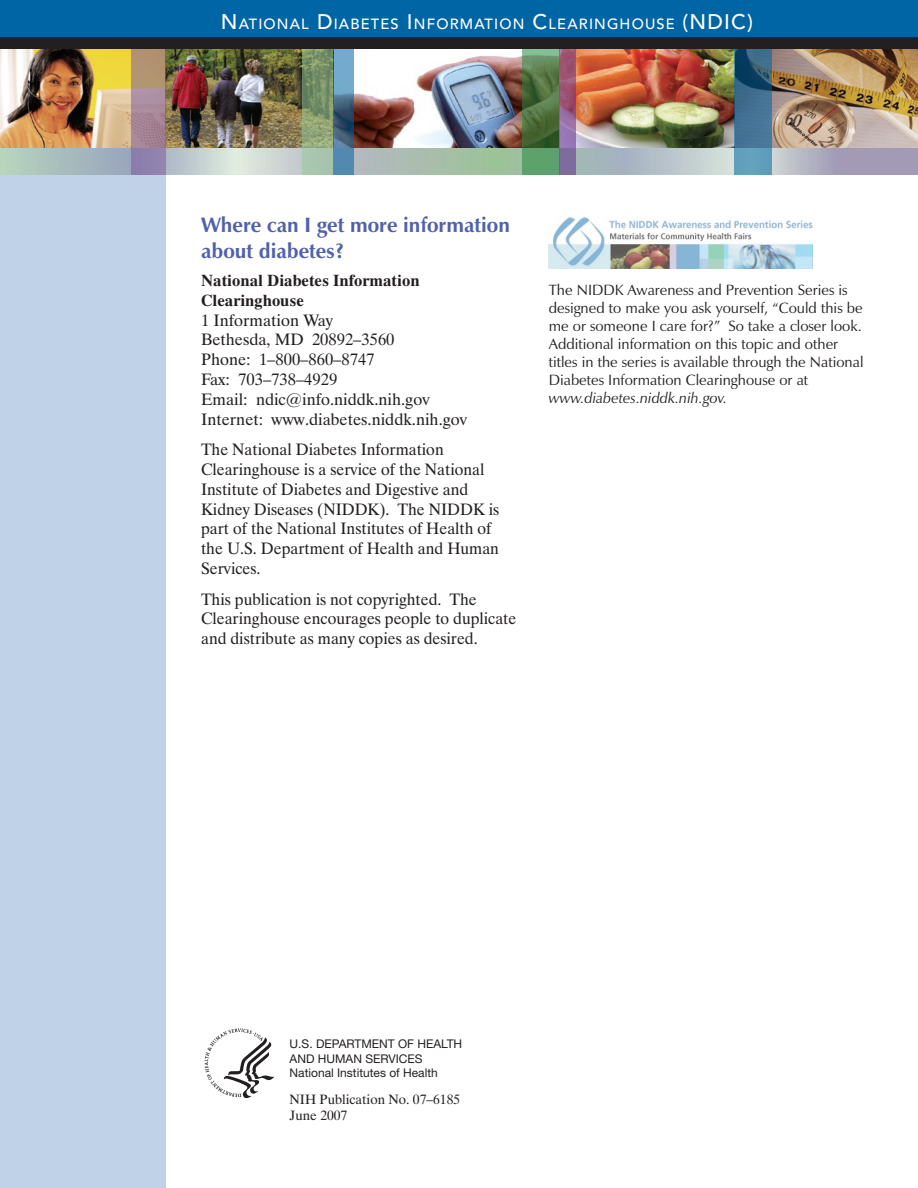
<style>
.page{position:relative;width:918px;height:1188px;background:#fff}
.page>*{position:absolute;margin:0;border:0;box-sizing:border-box;transform-origin:0 0}
.Heading_1{font:700 21px/25.2px "Zapf Humanist 601 BT";color:#5060ac}
.Body_text{font:16.5px/19.8px "Dutch 801 BT";color:#231f20}
.Boilerplate-address{font:16.5px "Dutch 801 BT";color:#231f20}
.Boilerplate-address-2{font:700 16.5px/19.8px "Dutch 801 BT";color:#231f20}
.t1{font:15px/18px "Zapf Humanist 601 BT";color:#231f20}
.t2{font:500 14.7px "Avenir";letter-spacing:.075em;color:#fff}
.Body_text-2{font:13.5px/16.2px "Dutch 801 BT";color:#231f20}
.Body_text-3{font:12px/14.4px "Helvetica Neue";color:#231f20}
.s1{font-size:21px}
.s2{font-style:italic}
</style>
<div class="page">
<div style="left:0;top:15px;width:166px;height:1173px;background:#c0d2e8"></div>
<img style="left:0;top:49px;width:132px;height:100px">
<img style="left:772px;top:49px;width:145px;height:100px">
<img style="left:354px;top:56px;width:168px;height:93px">
<img style="left:576px;top:49px;width:158px;height:100px">
<img style="left:166px;top:49px;width:136px;height:100px">
<svg style="left:302px;top:49px;width:31px;height:125px;background:#87a179"></svg>
<svg style="left:559px;top:49px;width:17px;height:125px;background:#916389"></svg>
<svg style="left:734px;top:49px;width:38px;height:125px;background:#3f7190"></svg>
<svg style="left:522px;top:49px;width:37px;height:125px;background:#547e4c"></svg>
<svg style="left:333px;top:49px;width:21px;height:125px;background:#5280a0"></svg>
<svg style="left:132px;top:49px;width:34px;height:125px;background:#a4888f"></svg>
<div style="left:0;top:0;width:918px;height:40px;background:#0065a4"></div>
<div style="left:0;top:37px;width:918px;height:12px;background:#231f20"></div>
<svg style="left:205px;top:1028px;width:69px;height:71px"></svg>
<hr style="left:917px;top:15px;width:1px;height:1173px;background:#c0d2e8">
<img style="left:917px;top:49px;width:1px;height:100px">
<svg style="left:917px;top:149px;width:1px;height:25px"></svg>
<hr style="left:917px;top:0;width:1px;height:40px;background:#0065a4">
<svg style="left:917px;top:37px;width:1px;height:12px"></svg>
<img style="left:549px;top:217px;width:263px;height:52px">
<p class="t2" style="left:221px;top:15px;width:534px"><span class="s1">N</span>ATIONAL <span class="s1">D</span>IABETES <span class="s1">I</span> N FORMATION <span class="s1">C</span>LEARINGHOUSE <span class="s1">(NDIC)</span></p>
<p class="Heading_1" style="left:201px;top:213px;width:311px">Where can I get more information about diabetes?</p>
<p class="Boilerplate-address-2" style="left:201px;top:270px;width:220px">National Diabetes Information<br>Clearinghouse</p>
<p class="Boilerplate-address" style="left:201px;top:310px;width:134px">1 Information Way</p>
<p class="Boilerplate-address" style="left:201px;top:329px;width:195px">Bethesda, MD 20892–3560</p>
<p class="Boilerplate-address" style="left:201px;top:349px;width:175px">Phone: 1–800–860–8747</p>
<p class="Boilerplate-address" style="left:201px;top:369px;width:138px">Fax: 703–738–4929</p>
<p class="Boilerplate-address" style="left:201px;top:389px;width:230px">Email: ndic@info.niddk.nih.gov</p>
<p class="Body_text" style="left:201px;top:409px;width:268px">Internet: www.diabetes.niddk.nih.gov</p>
<p class="Body_text" style="left:201px;top:439px;width:300px">The National Diabetes Information Clearinghouse is a service of the National Institute of Diabetes and Digestive and Kidney Diseases (NIDDK). The NIDDK is part of the National Institutes of Health of the U.S. Department of Health and Human Services.</p>
<p class="Body_text" style="left:201px;top:589px;width:317px">This publication is not copyrighted. The<br>Clearinghouse encourages people to duplicate and distribute as many copies as desired.</p>
<p class="t1" style="left:549px;top:280px;width:316px">The NIDDK Awareness and Prevention Series is designed to make you ask yourself, “Could this be me or someone I care for?” So take a closer look.<br>Additional information on this topic and other titles in the series is available through the National Diabetes Information Clearinghouse or at <span class="s2">www.diabetes.niddk.nih.gov.</span></p>
<p class="Body_text-3" style="left:290px;top:1037px;width:174px">U.S. DEPARTMENT OF HEALTH<br>AND HUMAN SERVICES<br>National Institutes of Health</p>
<p class="Body_text-2" style="left:290px;top:1091px;width:172px">NIH Publication No. 07–6185<br>June 2007</p>
</div>
